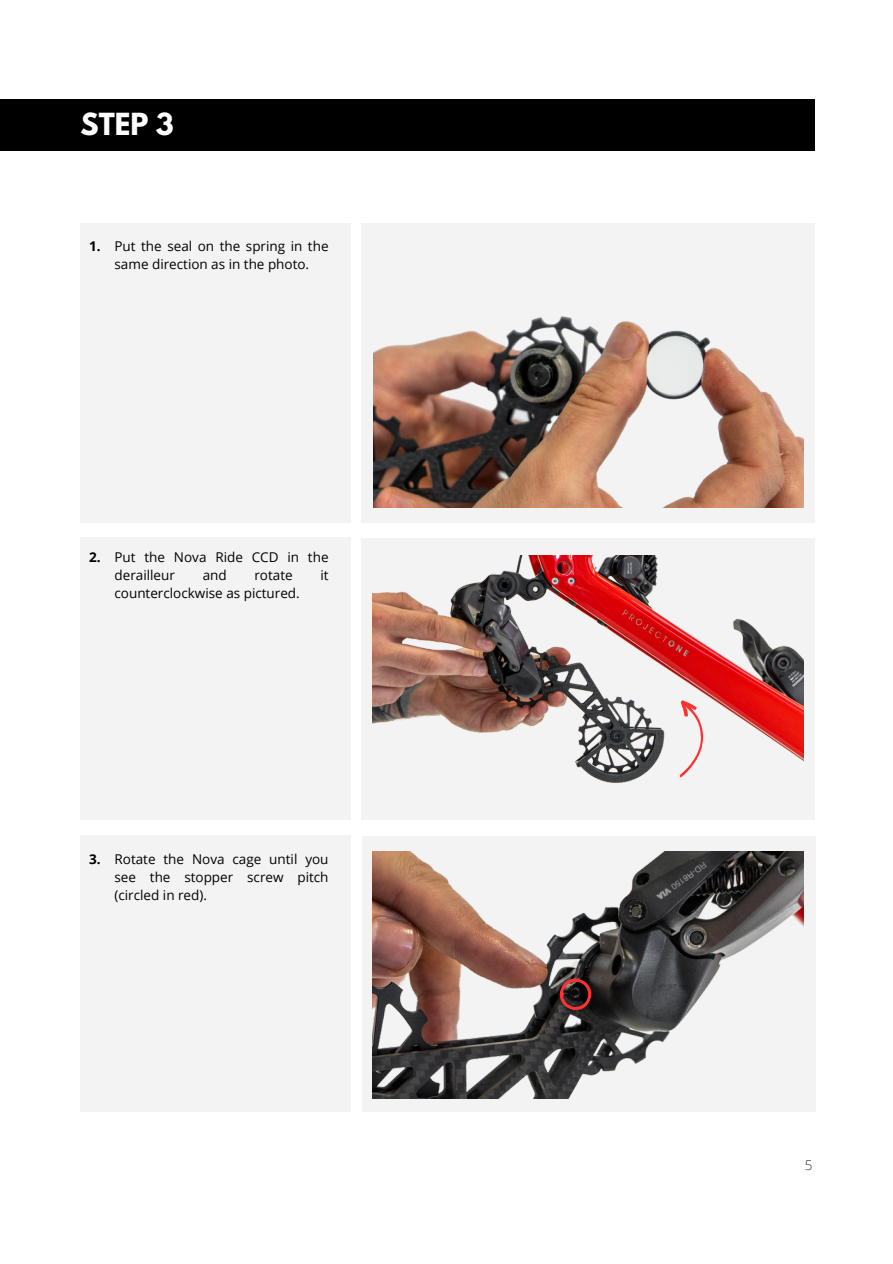
<style>
.page{position:relative;width:893px;height:1264px;background:#fff}
.page>*{position:absolute;margin:0;border:0;box-sizing:border-box;transform-origin:0 0}
.t1{font:700 27px "League Spartan";color:#fff}
.t2{font:13.5px/18px "Open Sans";color:#000}
.t3{font:700 13.5px "Open Sans";color:#000}
.t4{font:300 13.5px "Open Sans";color:#2f3029}
</style>
<div class="page">
<div style="left:0;top:99px;width:814px;height:52px;background:#000"></div>
<div style="left:80px;top:223px;width:270px;height:300px;background:#f3f3f3"></div>
<div style="left:361px;top:223px;width:454px;height:300px;background:#f3f3f3"></div>
<div style="left:80px;top:537px;width:270px;height:282px;background:#f3f3f3"></div>
<div style="left:361px;top:538px;width:454px;height:281px;background:#f3f3f3"></div>
<div style="left:81px;top:835px;width:270px;height:276px;background:#f3f3f3"></div>
<div style="left:362px;top:836px;width:453px;height:275px;background:#f3f3f3"></div>
<img style="left:373px;top:316px;width:430px;height:191px">
<img style="left:372px;top:555px;width:431px;height:228px">
<svg style="left:672px;top:700px;width:35px;height:80px"></svg>
<img style="left:372px;top:851px;width:431px;height:247px">
<svg style="left:555px;top:973px;width:41px;height:41px"></svg>
<p class="t1" style="left:81px;top:111px;width:95px">STEP 3</p>
<p class="t3" style="left:89px;top:236px;width:13px">1.</p>
<p class="t2" style="left:114px;top:236px;width:215px">Put the seal on the spring in the same direction as in the photo.</p>
<p class="t3" style="left:89px;top:548px;width:13px">2.</p>
<p class="t2" style="left:114px;top:548px;width:215px">Put the Nova Ride CCD in the derailleur</p>
<p class="t2" style="left:203px;top:566px;width:26px">and</p>
<p class="t2" style="left:254px;top:566px;width:40px">rotate</p>
<p class="t2" style="left:320px;top:566px;width:10px">it</p>
<p class="t2" style="left:114px;top:584px;width:187px">counterclockwise as pictured.</p>
<p class="t3" style="left:89px;top:849px;width:13px">3.</p>
<p class="t2" style="left:114px;top:849px;width:215px;text-align:justify">Rotate the Nova cage until you see the stopper screw pitch (circled in red).</p>
<p class="t4" style="left:804px;top:1155px;width:9px">5</p>
</div>
